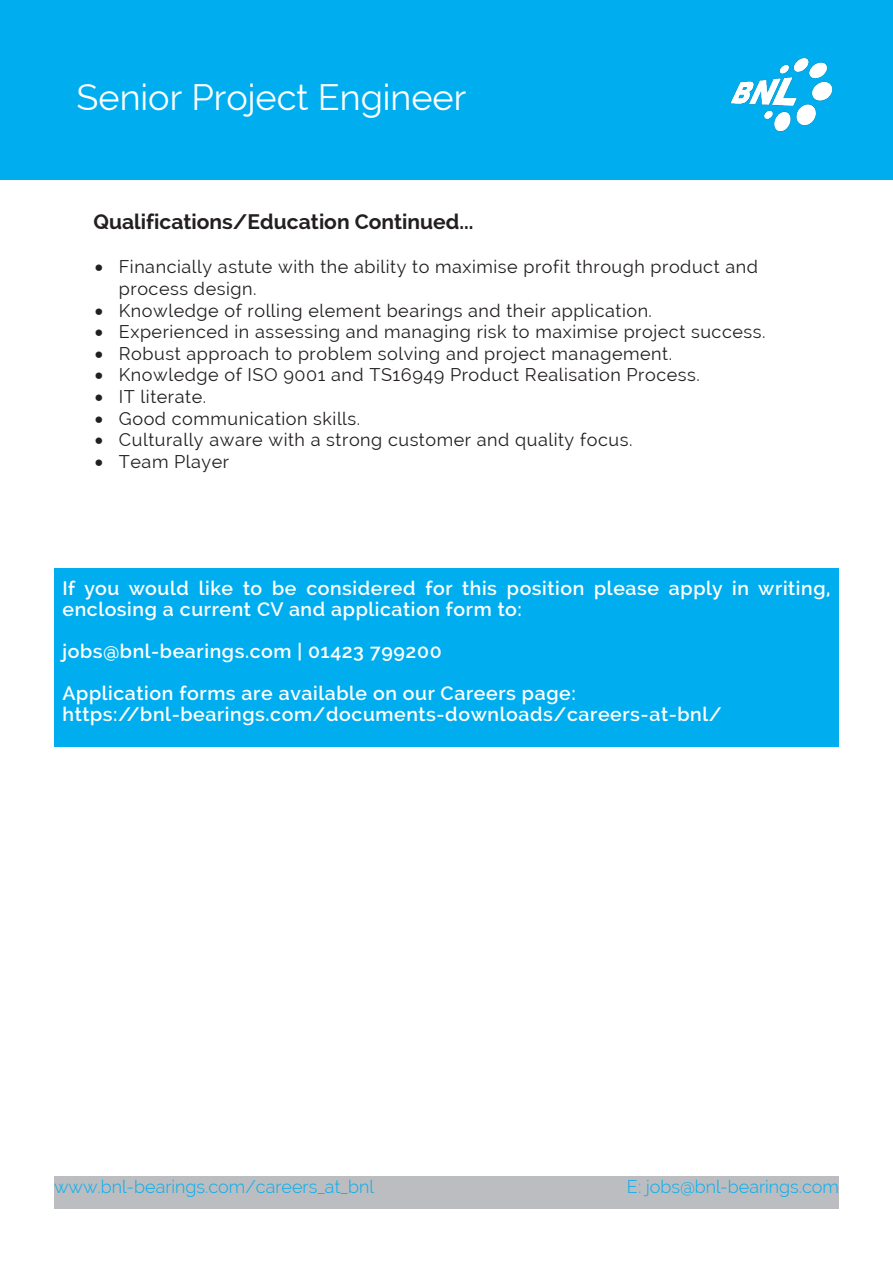
<style>
.page{position:relative;width:893px;height:1263px;background:#fff}
.page>*{position:absolute;margin:0;border:0;box-sizing:border-box;transform-origin:0 0}
.t1{font:36px "Raleway";color:#fff}
.t2{font:700 21px "Raleway";color:#231f20}
.t3{font:600 19.5px/21px "Raleway";letter-spacing:.03em;color:#fff}
.t4{font:18px/21.6px "Raleway";letter-spacing:.03em;color:#231f20}
.t5{font:300 18px "Raleway";color:#00aeef}
</style>
<div class="page">
<div style="left:0;top:0;width:893px;height:179px;background:#00aeef"></div>
<img style="left:730px;top:58px;width:103px;height:74px">
<div style="left:54px;top:1176px;width:417px;height:33px;background:#bcbdc0"></div>
<div style="left:422px;top:1176px;width:417px;height:33px;background:#bcbdc0"></div>
<div style="left:54px;top:568px;width:785px;height:178px;background:#00aeef"></div>
<p class="t1" style="left:77px;top:77px;width:391px">Senior Project Engineer</p>
<p class="t2" style="left:94px;top:210px;width:381px">Qualifications/Education Continued...</p>
<p class="t4" style="left:119px;top:256px;width:641px;text-indent:-24px">• Financially astute with the ability to maximise profit through product and process design.</p>
<p class="t4" style="left:95px;top:299px;width:559px">• Knowledge of rolling element bearings and their application.</p>
<p class="t4" style="left:95px;top:321px;width:672px">• Experienced in assessing and managing risk to maximise project success.</p>
<p class="t4" style="left:95px;top:343px;width:579px">• Robust approach to problem solving and project management.</p>
<p class="t4" style="left:95px;top:364px;width:607px">• Knowledge of ISO 9001 and TS16949 Product Realisation Process.</p>
<p class="t4" style="left:95px;top:386px;width:113px">• IT literate.</p>
<p class="t4" style="left:95px;top:407px;width:267px">• Good communication skills.</p>
<p class="t4" style="left:95px;top:429px;width:539px">• Culturally aware with a strong customer and quality focus.</p>
<p class="t4" style="left:95px;top:451px;width:136px">• Team Player</p>
<p class="t3" style="left:63px;top:578px;width:769px">If you would like to be considered for this position please apply in writing, enclosing a current CV and application form to:</p>
<p class="t3" style="left:63px;top:630px;width:515px;line-height:42px">jobs@bnl-bearings.com | 01423 799200<br>Application forms are available on our Careers page:</p>
<p class="t3" style="left:63px;top:704px;width:661px">https://bnl-bearings.com/documents-downloads/careers-at-bnl/</p>
<p class="t5" style="left:54px;top:1176px;width:321px">www.bnl-bearings.com/careers_at_bnl</p>
<p class="t5" style="left:627px;top:1176px;width:214px">E: jobs@bnl-bearings.com</p>
</div>
